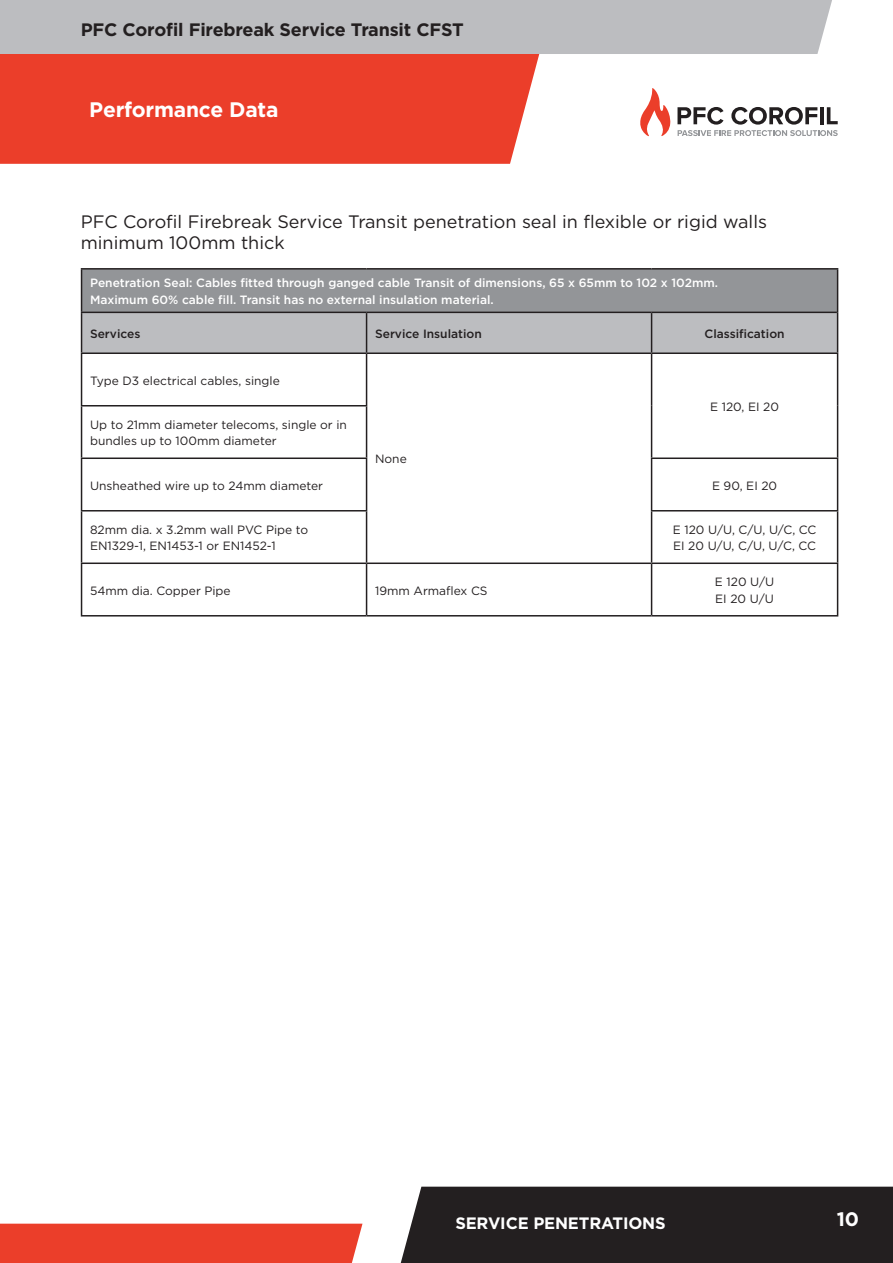
<style>
.page{position:relative;width:893px;height:1263px;background:#fff}
.page>*{position:absolute;margin:0;border:0;box-sizing:border-box;transform-origin:0 0}
.t1{font:700 21px "Gotham";letter-spacing:-.01em;color:#fff}
.t2{font:700 19.5px "Gotham";color:#fff}
.t3{font:18px/21px "Gotham";color:#231f20}
.t4{font:700 18px "Gotham";letter-spacing:-.01em;color:#231f20}
.t5{font:700 16.5px "Gotham";letter-spacing:-.01em;color:#fff}
.Paragraph_Style_1{font:12px/16.5px "Gotham";color:#231f20}
.Paragraph_Style_1-2{font:500 12px/16.5px "Gotham";color:#fff}
.Paragraph_Style_1-3{font:500 12px "Gotham";color:#231f20}
.s1{font-weight:400;font-size:15px;color:#eb3e2a}
</style>
<div class="page">
<div style="left:0;top:1224px;width:362px;height:39px;background:#eb3e2a"></div>
<div style="left:400px;top:1187px;width:493px;height:76px;background:#231f20"></div>
<div style="left:0;top:54px;width:540px;height:110px;background:#eb3e2a"></div>
<div style="left:0;top:0;width:832px;height:54px;background:#bcbdc0"></div>
<svg style="left:640px;top:88px;width:30px;height:48px"></svg>
<svg style="left:677px;top:107px;width:161px;height:29px"></svg>
<div style="left:82px;top:269px;width:756px;height:43px;background:#939598"></div>
<div style="left:82px;top:313px;width:755px;height:39px;background:#bcbdc0"></div>
<hr style="left:81px;top:268px;width:286px;height:2px;background:#231f20">
<hr style="left:81px;top:270px;width:1px;height:42px;background:#231f20">
<hr style="left:367px;top:268px;width:285px;height:2px;background:#231f20">
<hr style="left:652px;top:268px;width:186px;height:2px;background:#231f20">
<hr style="left:837px;top:270px;width:1px;height:42px;background:#231f20">
<hr style="left:81px;top:354px;width:1px;height:51px;background:#231f20">
<hr style="left:366px;top:354px;width:1px;height:51px;background:#231f20">
<hr style="left:651px;top:354px;width:1px;height:52px;background:#231f20">
<hr style="left:837px;top:354px;width:1px;height:52px;background:#231f20">
<hr style="left:81px;top:405px;width:286px;height:1px;background:#231f20">
<hr style="left:81px;top:406px;width:1px;height:51px;background:#231f20">
<hr style="left:366px;top:406px;width:1px;height:51px;background:#231f20">
<hr style="left:651px;top:406px;width:1px;height:51px;background:#231f20">
<hr style="left:837px;top:406px;width:1px;height:51px;background:#231f20">
<hr style="left:81px;top:457px;width:286px;height:2px;background:#231f20">
<hr style="left:81px;top:459px;width:1px;height:51px;background:#231f20">
<hr style="left:366px;top:459px;width:1px;height:51px;background:#231f20">
<hr style="left:651px;top:457px;width:187px;height:2px;background:#231f20">
<hr style="left:651px;top:459px;width:1px;height:51px;background:#231f20">
<hr style="left:837px;top:459px;width:1px;height:51px;background:#231f20">
<hr style="left:81px;top:510px;width:286px;height:1px;background:#231f20">
<hr style="left:81px;top:511px;width:1px;height:51px;background:#231f20">
<hr style="left:366px;top:511px;width:1px;height:51px;background:#231f20">
<hr style="left:651px;top:510px;width:187px;height:1px;background:#231f20">
<hr style="left:651px;top:511px;width:1px;height:51px;background:#231f20">
<hr style="left:837px;top:511px;width:1px;height:51px;background:#231f20">
<hr style="left:81px;top:562px;width:286px;height:2px;background:#231f20">
<hr style="left:81px;top:564px;width:1px;height:51px;background:#231f20">
<hr style="left:367px;top:562px;width:285px;height:2px;background:#231f20">
<hr style="left:366px;top:564px;width:1px;height:51px;background:#231f20">
<hr style="left:652px;top:562px;width:186px;height:2px;background:#231f20">
<hr style="left:651px;top:564px;width:1px;height:51px;background:#231f20">
<hr style="left:837px;top:564px;width:1px;height:51px;background:#231f20">
<hr style="left:81px;top:615px;width:286px;height:1px;background:#231f20">
<hr style="left:367px;top:615px;width:285px;height:1px;background:#231f20">
<hr style="left:652px;top:615px;width:186px;height:1px;background:#231f20">
<hr style="left:366px;top:313px;width:1px;height:39px;background:#231f20">
<hr style="left:651px;top:313px;width:1px;height:39px;background:#231f20">
<hr style="left:81px;top:312px;width:286px;height:1px;background:#231f20">
<hr style="left:81px;top:313px;width:1px;height:39px;background:#231f20">
<hr style="left:367px;top:312px;width:285px;height:1px;background:#231f20">
<hr style="left:652px;top:312px;width:185px;height:1px;background:#231f20">
<hr style="left:837px;top:312px;width:1px;height:40px;background:#231f20">
<hr style="left:81px;top:352px;width:286px;height:2px;background:#231f20">
<hr style="left:367px;top:352px;width:285px;height:2px;background:#231f20">
<hr style="left:652px;top:352px;width:186px;height:2px;background:#231f20">
<h3 class="t4" style="left:81px;top:19px;width:385px">PFC Corofil Firebreak Service Transit CFST</h3>
<p class="t1" style="left:77px;top:97px;width:203px"><span class="s1">•</span> Performance Data</p>
<p class="t3" style="left:81px;top:210px;width:688px">PFC Corofil Firebreak Service Transit penetration seal in flexible or rigid walls minimum 100mm thick</p>
<p class="Paragraph_Style_1-2" style="left:90px;top:275px;width:630px">Penetration Seal: Cables fitted through ganged cable Transit of dimensions, 65 x 65mm to 102 x 102mm.<br>Maximum 60% cable fill. Transit has no external insulation material.</p>
<p class="Paragraph_Style_1-3" style="left:90px;top:327px;width:52px">Services</p>
<p class="Paragraph_Style_1-3" style="left:375px;top:327px;width:108px">Service Insulation</p>
<p class="Paragraph_Style_1-3" style="left:704px;top:327px;width:82px">Classification</p>
<p class="Paragraph_Style_1" style="left:90px;top:372px;width:191px">Type D3 electrical cables, single</p>
<p class="Paragraph_Style_1" style="left:710px;top:398px;width:70px">E 120, EI 20</p>
<p class="Paragraph_Style_1" style="left:90px;top:416px;width:258px">Up to 21mm diameter telecoms, single or in bundles up to 100mm diameter</p>
<p class="Paragraph_Style_1" style="left:90px;top:477px;width:235px">Unsheathed wire up to 24mm diameter</p>
<p class="Paragraph_Style_1" style="left:712px;top:477px;width:67px">E 90, EI 20</p>
<p class="Paragraph_Style_1" style="left:90px;top:521px;width:220px">82mm dia. x 3.2mm wall PVC Pipe to<br>EN1329-1, EN1453-1 or EN1452-1</p>
<p class="Paragraph_Style_1" style="left:673px;top:521px;width:145px">E 120 U/U, C/U, U/C, CC</p>
<p class="Paragraph_Style_1" style="left:375px;top:451px;width:33px">None</p>
<p class="Paragraph_Style_1" style="left:673px;top:538px;width:144px">EI 20 U/U, C/U, U/C, CC</p>
<p class="Paragraph_Style_1" style="left:90px;top:582px;width:142px">54mm dia. Copper Pipe</p>
<p class="Paragraph_Style_1" style="left:375px;top:582px;width:114px">19mm Armaflex CS</p>
<p class="Paragraph_Style_1" style="left:715px;top:574px;width:61px">E 120 U/U</p>
<p class="Paragraph_Style_1" style="left:715px;top:590px;width:60px">EI 20 U/U</p>
<h3 class="t5" style="left:455px;top:1214px;width:212px">SERVICE PENETRATIONS</h3>
<h2 class="t2" style="left:837px;top:1208px;width:24px">10</h2>
</div>
